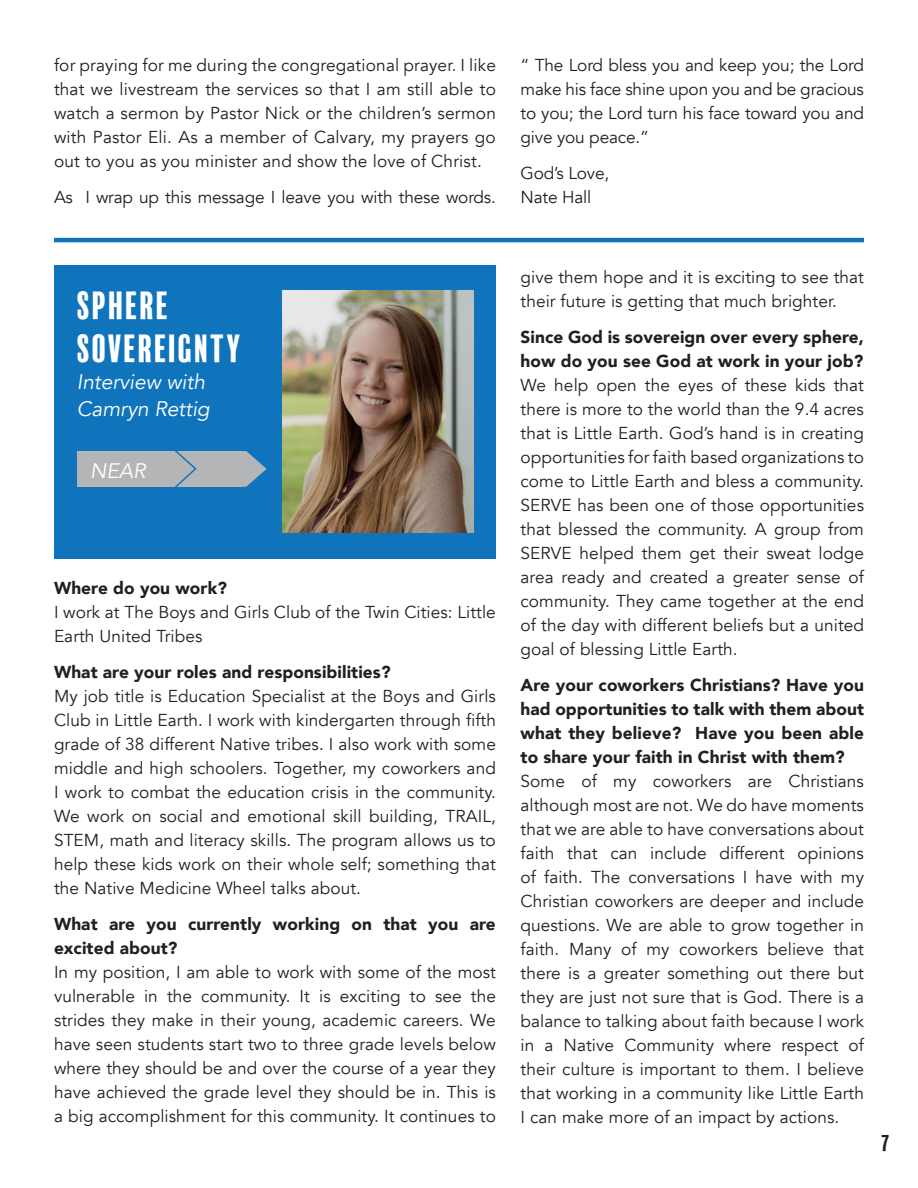
<style>
.page{position:relative;width:918px;height:1188px;background:#fff}
.page>*{position:absolute;margin:0;border:0;box-sizing:border-box;transform-origin:0 0}
.t1{font:36px "Balboa Plus Fill";color:#fff}
.t2{font:italic 21px "Avenir";letter-spacing:-.005em;color:#fff}
.t3{font:21px "Balboa Plus Fill";color:#231f20}
.t4{font:17.25px/24px "Avenir";letter-spacing:.005em;color:#231f20;text-align:justify}
.t5{font:900 17.25px/24px "Avenir";letter-spacing:.005em;color:#231f20}
</style>
<div class="page">
<div style="left:54px;top:266px;width:442px;height:293px;background:#1074bc"></div>
<svg style="left:242px;top:451px;width:25px;height:36px"></svg>
<div style="left:77px;top:451px;width:165px;height:36px;background:#b4b5b6"></div>
<svg style="left:174px;top:451px;width:23px;height:36px"></svg>
<img style="left:282px;top:290px;width:192px;height:242px">
<hr style="left:54px;top:238px;width:810px;height:4px;background:#1074bc">
<p class="t4" style="left:54px;top:54px;width:444px">for praying for me during the congregational prayer. I like that we livestream the services so that I am still able to watch a sermon by Pastor Nick or the children’s sermon with Pastor Eli. As a member of Calvary, my prayers go out to you as you minister and show the love of Christ.</p>
<p class="t4" style="left:54px;top:186px;width:443px">As I wrap up this message I leave you with these words.</p>
<p class="t1" style="left:77px;top:286px;width:94px">SPHERE</p>
<p class="t1" style="left:77px;top:329px;width:167px">SOVEREIGNTY</p>
<p class="t2" style="left:77px;top:370px;width:130px">Interview with</p>
<p class="t2" style="left:77px;top:397px;width:134px">Camryn Rettig</p>
<p class="t2" style="left:90px;top:458px;width:57px">NEAR</p>
<p class="t5" style="left:54px;top:576px;width:174px">Where do you work?</p>
<p class="t4" style="left:54px;top:601px;width:443px">I work at The Boys and Girls Club of the Twin Cities: Little<br>Earth United Tribes</p>
<p class="t5" style="left:54px;top:660px;width:338px">What are your roles and responsibilities?</p>
<p class="t4" style="left:54px;top:685px;width:444px">My job title is Education Specialist at the Boys and Girls Club in Little Earth. I work with kindergarten through fifth grade of 38 different Native tribes. I also work with some middle and high schoolers. Together, my coworkers and I work to combat the education crisis in the community.<br>We work on social and emotional skill building, TRAIL, STEM, math and literacy skills. The program allows us to help these kids work on their whole self; something that the Native Medicine Wheel talks about.</p>
<p class="t5" style="left:54px;top:912px;width:443px">What are you currently working on that you are excited about?</p>
<p class="t4" style="left:54px;top:961px;width:443px">In my position, I am able to work with some of the most vulnerable in the community. It is exciting to see the strides they make in their young, academic careers. We have seen students start two to three grade levels below where they should be and over the course of a year they have achieved the grade level they should be in. This is a big accomplishment for this community. It continues to</p>
<p class="t4" style="left:521px;top:54px;width:345px">“ The Lord bless you and keep you; the Lord make his face shine upon you and be gracious to you; the Lord turn his face toward you and give you peace.”</p>
<p class="t4" style="left:521px;top:162px;width:90px">God’s Love,</p>
<p class="t4" style="left:521px;top:186px;width:72px">Nate Hall</p>
<p class="t4" style="left:521px;top:265px;width:345px">give them hope and it is exciting to see that their future is getting that much brighter.</p>
<p class="t5" style="left:521px;top:325px;width:345px">Since God is sovereign over every sphere, how do you see God at work in your job?</p>
<p class="t4" style="left:521px;top:373px;width:345px">We help open the eyes of these kids that there is more to the world than the 9.4 acres that is Little Earth. God’s hand is in creating opportunities for faith based organizations to come to Little Earth and bless a community.<br>SERVE has been one of those opportunities that blessed the community. A group from SERVE helped them get their sweat lodge area ready and created a greater sense of community. They came together at the end of the day with different beliefs but a united goal of blessing Little Earth.</p>
<p class="t5" style="left:521px;top:673px;width:345px;text-align:justify">Are your coworkers Christians? Have you had opportunities to talk with them about what they believe? Have you been able to share your faith in Christ with them?</p>
<p class="t4" style="left:521px;top:769px;width:345px">Some of my coworkers are Christians although most are not. We do have moments that we are able to have conversations about faith that can include different opinions of faith. The conversations I have with my Christian coworkers are deeper and include questions. We are able to grow together in faith. Many of my coworkers believe that there is a greater something out there but they are just not sure that is God. There is a balance to talking about faith because I work in a Native Community where respect of their culture is important to them. I believe that working in a community like Little Earth I can make more of an impact by actions.</p>
<p class="t3" style="left:881px;top:1131px;width:11px">7</p>
</div>
